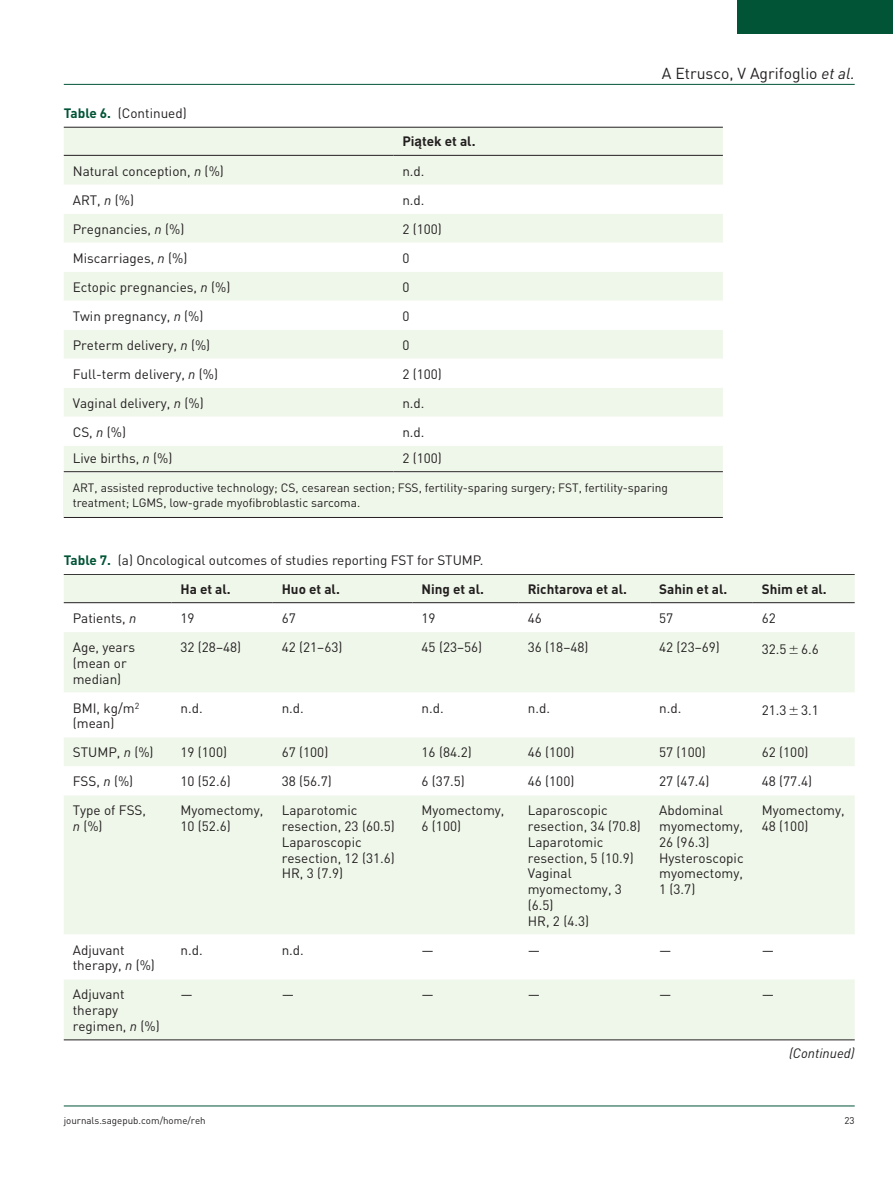
<style>
.page{position:relative;width:893px;height:1191px;background:#fff}
.page>*{position:absolute;margin:0;border:0;box-sizing:border-box;transform-origin:0 0}
.t1{font:15.75px "DIN";color:#231f20}
.t2{font:13.5px/15.8px "DIN";color:#231f20}
.t3{font:700 13.5px "DIN";color:#231f20}
.t4{font:italic 13.5px "DIN";color:#231f20}
.t5{font:12px/14.2px "DIN";color:#231f20}
.t6{font:9.75px "DIN";color:#231f20}
.s1{font-weight:700;color:#015436}
.s2{font-family:"Arial"}
.s3{font-style:italic}
.s4{font-weight:700}
</style>
<div class="page">
<hr style="left:64px;top:84px;width:791px;height:1px;background:#015436">
<hr style="left:64px;top:1105px;width:791px;height:1px;background:#015436">
<div style="left:738px;top:0;width:155px;height:34px;background:#015436"></div>
<div style="left:64px;top:473px;width:659px;height:43px;background:#eff7ea"></div>
<hr style="left:64px;top:517px;width:659px;height:1px;background:#231f20">
<div style="left:64px;top:128px;width:659px;height:343px;background:#eff7ea"></div>
<svg style="left:64px;top:185px;width:659px;height:261px"></svg>
<hr style="left:64px;top:155px;width:329px;height:1px;background:#231f20">
<hr style="left:393px;top:155px;width:330px;height:1px;background:#231f20">
<hr style="left:64px;top:471px;width:329px;height:1px;background:#231f20">
<hr style="left:393px;top:471px;width:330px;height:1px;background:#231f20">
<hr style="left:64px;top:574px;width:791px;height:1px;background:#231f20">
<div style="left:64px;top:575px;width:791px;height:464px;background:#eff7ea"></div>
<svg style="left:64px;top:603px;width:791px;height:376px;fill:#eff7ea"></svg>
<hr style="left:64px;top:602px;width:107px;height:1px;background:#231f20">
<hr style="left:171px;top:602px;width:102px;height:1px;background:#231f20">
<hr style="left:273px;top:602px;width:140px;height:1px;background:#231f20">
<hr style="left:413px;top:602px;width:106px;height:1px;background:#231f20">
<hr style="left:519px;top:602px;width:131px;height:1px;background:#231f20">
<hr style="left:650px;top:602px;width:103px;height:1px;background:#231f20">
<hr style="left:753px;top:602px;width:102px;height:1px;background:#231f20">
<hr style="left:64px;top:1039px;width:791px;height:1px;background:#231f20">
<hr style="left:64px;top:127px;width:659px;height:1px;background:#231f20">
<svg style="left:790px;top:646px;width:8px;height:8px"></svg>
<svg style="left:790px;top:706px;width:8px;height:8px"></svg>
<p class="t2" style="left:64px;top:105px;width:125px"><span class="s1">Table 6.</span> (Continued)</p>
<p class="t3" style="left:402px;top:133px;width:75px">Pi<span class="s2">ą</span>tek et al.</p>
<p class="t1" style="left:662px;top:63px;width:194px">A Etrusco, V Agrifoglio <span class="s3">et al.</span></p>
<p class="t2" style="left:73px;top:163px;width:153px">Natural conception, <span class="s3">n</span> (%)</p>
<p class="t2" style="left:402px;top:163px;width:24px">n.d.</p>
<p class="t2" style="left:73px;top:192px;width:63px">ART, <span class="s3">n</span> (%)</p>
<p class="t2" style="left:402px;top:192px;width:24px">n.d.</p>
<p class="t2" style="left:73px;top:221px;width:113px">Pregnancies, <span class="s3">n</span> (%)</p>
<p class="t2" style="left:402px;top:221px;width:41px">2 (100)</p>
<p class="t2" style="left:73px;top:250px;width:116px">Miscarriages, <span class="s3">n</span> (%)</p>
<p class="t2" style="left:402px;top:250px;width:9px">0</p>
<p class="t2" style="left:73px;top:279px;width:159px">Ectopic pregnancies, <span class="s3">n</span> (%)</p>
<p class="t2" style="left:402px;top:279px;width:9px">0</p>
<p class="t2" style="left:73px;top:308px;width:132px">Twin pregnancy, <span class="s3">n</span> (%)</p>
<p class="t2" style="left:402px;top:308px;width:9px">0</p>
<p class="t2" style="left:73px;top:337px;width:139px">Preterm delivery, <span class="s3">n</span> (%)</p>
<p class="t2" style="left:402px;top:337px;width:9px">0</p>
<p class="t2" style="left:73px;top:366px;width:147px">Full-term delivery, <span class="s3">n</span> (%)</p>
<p class="t2" style="left:402px;top:366px;width:41px">2 (100)</p>
<p class="t2" style="left:73px;top:395px;width:132px">Vaginal delivery, <span class="s3">n</span> (%)</p>
<p class="t2" style="left:402px;top:395px;width:24px">n.d.</p>
<p class="t2" style="left:73px;top:424px;width:55px">CS, <span class="s3">n</span> (%)</p>
<p class="t2" style="left:402px;top:424px;width:24px">n.d.</p>
<p class="t2" style="left:73px;top:450px;width:101px">Live births, <span class="s3">n</span> (%)</p>
<p class="t2" style="left:402px;top:449px;width:41px">2 (100)</p>
<p class="t5" style="left:73px;top:480px;width:597px">ART, assisted reproductive technology; CS, cesarean section; FSS, fertility-sparing surgery; FST, fertility-sparing treatment; LGMS, low-grade myofibroblastic sarcoma.</p>
<p class="t2" style="left:180px;top:546px;width:305px;line-height:28.5px;text-indent:-117px"><span class="s1">Table 7.</span> (a) Oncological outcomes of studies reporting FST for STUMP.<br><span class="s4">Ha et al.</span></p>
<p class="t3" style="left:282px;top:580px;width:60px">Huo et al.</p>
<p class="t3" style="left:422px;top:580px;width:64px">Ning et al.</p>
<p class="t3" style="left:528px;top:580px;width:101px">Richtarova et al.</p>
<p class="t3" style="left:659px;top:580px;width:70px">Sahin et al.</p>
<p class="t3" style="left:762px;top:580px;width:67px">Shim et al.</p>
<p class="t2" style="left:73px;top:610px;width:65px">Patients, <span class="s3">n</span></p>
<p class="t2" style="left:180px;top:610px;width:16px">19</p>
<p class="t2" style="left:282px;top:610px;width:16px">67</p>
<p class="t2" style="left:422px;top:610px;width:16px">19</p>
<p class="t2" style="left:528px;top:610px;width:16px">46</p>
<p class="t2" style="left:659px;top:610px;width:16px">57</p>
<p class="t2" style="left:762px;top:610px;width:16px">62</p>
<p class="t2" style="left:73px;top:639px;width:64px">Age, years (mean or median)</p>
<p class="t2" style="left:180px;top:639px;width:62px">32 (28–48)</p>
<p class="t2" style="left:282px;top:639px;width:62px">42 (21–63)</p>
<p class="t2" style="left:422px;top:639px;width:62px">45 (23–56)</p>
<p class="t2" style="left:528px;top:639px;width:62px">36 (18–48)</p>
<p class="t2" style="left:659px;top:639px;width:62px">42 (23–69)</p>
<p class="t2" style="left:762px;top:641px;width:59px">32.5 6.6</p>
<p class="t2" style="left:73px;top:699px;width:68px">BMI, kg/m<sup>2 </sup>(mean)</p>
<p class="t2" style="left:180px;top:699px;width:24px">n.d.</p>
<p class="t2" style="left:282px;top:699px;width:24px">n.d.</p>
<p class="t2" style="left:422px;top:699px;width:24px">n.d.</p>
<p class="t2" style="left:528px;top:699px;width:24px">n.d.</p>
<p class="t2" style="left:659px;top:699px;width:24px">n.d.</p>
<p class="t2" style="left:762px;top:702px;width:59px">21.3 3.1</p>
<p class="t2" style="left:73px;top:744px;width:82px">STUMP, <span class="s3">n</span> (%)</p>
<p class="t2" style="left:180px;top:744px;width:48px">19 (100)</p>
<p class="t2" style="left:282px;top:744px;width:48px">67 (100)</p>
<p class="t2" style="left:422px;top:744px;width:52px">16 (84.2)</p>
<p class="t2" style="left:528px;top:744px;width:48px">46 (100)</p>
<p class="t2" style="left:659px;top:744px;width:48px">57 (100)</p>
<p class="t2" style="left:762px;top:744px;width:48px">62 (100)</p>
<p class="t2" style="left:73px;top:773px;width:62px">FSS, <span class="s3">n</span> (%)</p>
<p class="t2" style="left:180px;top:773px;width:52px">10 (52.6)</p>
<p class="t2" style="left:282px;top:773px;width:52px">38 (56.7)</p>
<p class="t2" style="left:422px;top:773px;width:45px">6 (37.5)</p>
<p class="t2" style="left:528px;top:773px;width:48px">46 (100)</p>
<p class="t2" style="left:659px;top:773px;width:52px">27 (47.4)</p>
<p class="t2" style="left:762px;top:773px;width:52px">48 (77.4)</p>
<p class="t2" style="left:73px;top:802px;width:75px">Type of FSS, <span class="s3">n</span> (%)</p>
<p class="t2" style="left:180px;top:802px;width:84px">Myomectomy,<br>10 (52.6)</p>
<p class="t2" style="left:282px;top:802px;width:115px">Laparotomic resection, 23 (60.5)<br>Laparoscopic resection, 12 (31.6)<br>HR, 3 (7.9)</p>
<p class="t2" style="left:422px;top:802px;width:84px">Myomectomy,<br>6 (100)</p>
<p class="t2" style="left:528px;top:802px;width:115px">Laparoscopic resection, 34 (70.8)<br>Laparotomic resection, 5 (10.9)<br>Vaginal myomectomy, 3 (6.5)<br>HR, 2 (4.3)</p>
<p class="t2" style="left:659px;top:802px;width:86px">Abdominal myomectomy,<br>26 (96.3)<br>Hysteroscopic myomectomy,<br>1 (3.7)</p>
<p class="t2" style="left:762px;top:802px;width:84px">Myomectomy,<br>48 (100)</p>
<p class="t2" style="left:73px;top:941px;width:84px">Adjuvant therapy, <span class="s3">n</span> (%)</p>
<p class="t2" style="left:180px;top:941px;width:24px">n.d.</p>
<p class="t2" style="left:282px;top:941px;width:24px">n.d.</p>
<p class="t2" style="left:422px;top:941px;width:14px">—</p>
<p class="t2" style="left:528px;top:941px;width:14px">—</p>
<p class="t2" style="left:659px;top:941px;width:14px">—</p>
<p class="t2" style="left:762px;top:941px;width:14px">—</p>
<p class="t2" style="left:73px;top:986px;width:88px">Adjuvant therapy regimen, <span class="s3">n</span> (%)</p>
<p class="t2" style="left:180px;top:986px;width:14px">—</p>
<p class="t2" style="left:282px;top:986px;width:14px">—</p>
<p class="t2" style="left:422px;top:986px;width:14px">—</p>
<p class="t2" style="left:528px;top:986px;width:14px">—</p>
<p class="t2" style="left:659px;top:986px;width:14px">—</p>
<p class="t2" style="left:762px;top:986px;width:14px">—</p>
<p class="t4" style="left:789px;top:1045px;width:67px">(Continued)</p>
<p class="t6" style="left:64px;top:1114px;width:143px">journals.sagepub.com/home/reh</p>
<p class="t6" style="left:844px;top:1114px;width:12px">23</p>
</div>
